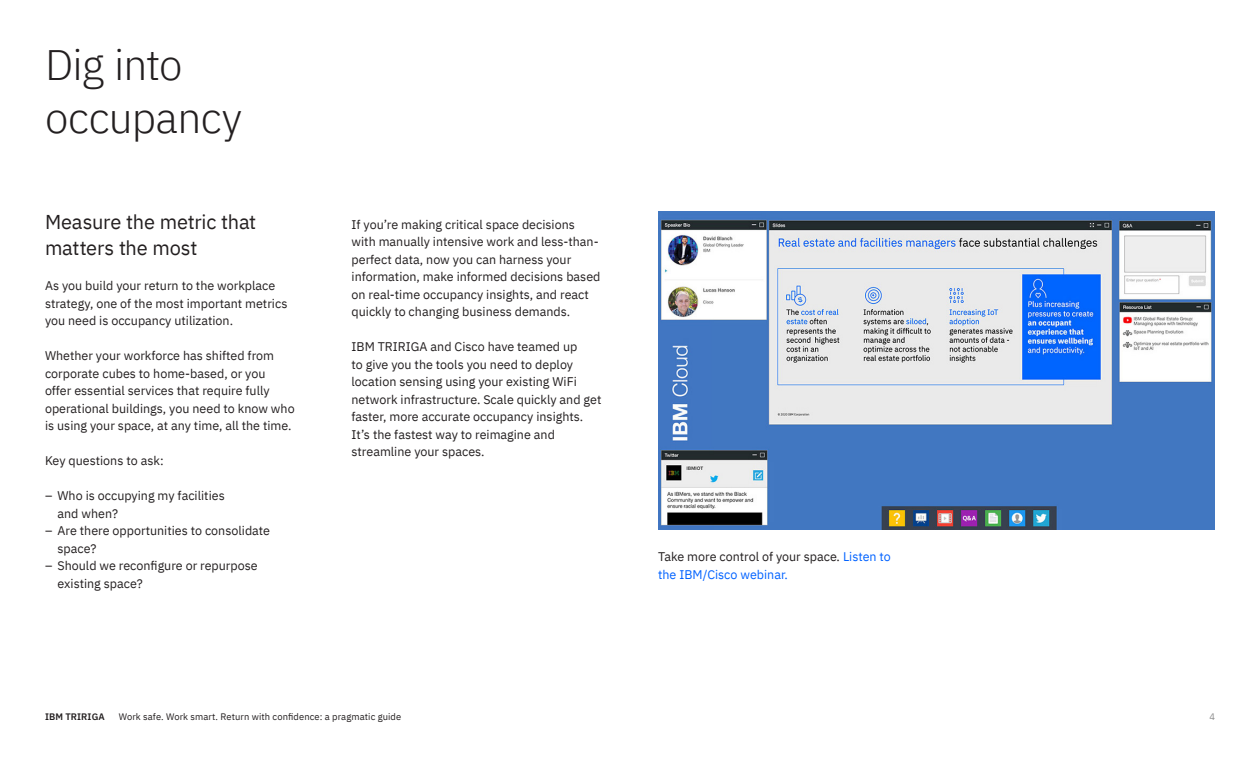
<style>
.page{position:relative;width:1260px;height:765px;background:#fff}
.page>*{position:absolute;margin:0;border:0;box-sizing:border-box;transform-origin:0 0}
.t1{font:300 42.5px/52.5px "IBM Plex Sans";letter-spacing:-.015em;color:#231f20}
.t2{font:20px/26.2px "IBM Plex Sans";letter-spacing:-.01em;color:#231f20}
.Body_Copy{font:12.5px/17.5px "IBM Plex Sans";color:#231f20}
.Body_Copy-2{font:12.5px/17.5px "IBM Plex Sans";color:#0062ff}
.t3{font:9.38px "IBM Plex Sans";letter-spacing:.01em;color:#231f20}
.t4{font:600 9.38px "IBM Plex Sans";letter-spacing:.01em;color:#231f20}
.t5{font:9.38px "IBM Plex Sans";color:#8d8d8d}
.s1{color:#231f20}
</style>
<div class="page">
<img style="left:658px;top:211px;width:557px;height:318px">
<h1 class="t1" style="left:45px;top:35px;width:199px">Dig into occupancy</h1>
<h2 class="t2" style="left:45px;top:207px;width:213px">Measure the metric that matters the most</h2>
<p class="Body_Copy" style="left:45px;top:276px;width:244px">As you build your return to the workplace strategy, one of the most important metrics you need is occupancy utilization.</p>
<p class="Body_Copy" style="left:45px;top:346px;width:251px">Whether your workforce has shifted from corporate cubes to home-based, or you offer essential services that require fully operational buildings, you need to know who is using your space, at any time, all the time.</p>
<p class="Body_Copy" style="left:45px;top:451px;width:120px">Key questions to ask:</p>
<p class="Body_Copy" style="left:58px;top:486px;width:169px;text-indent:-12px">– Who is occupying my facilities and when?</p>
<p class="Body_Copy" style="left:58px;top:521px;width:214px;text-indent:-12px">– Are there opportunities to consolidate space?</p>
<p class="Body_Copy" style="left:58px;top:556px;width:202px;text-indent:-12px">– Should we reconfigure or repurpose existing space?</p>
<p class="Body_Copy" style="left:352px;top:215px;width:250px">If you’re making critical space decisions with manually intensive work and less-than&shy;perfect data, now you can harness your information, make informed decisions based on real-time occupancy insights, and react quickly to changing business demands.</p>
<p class="Body_Copy" style="left:352px;top:337px;width:251px">IBM TRIRIGA and Cisco have teamed up<br>to give you the tools you need to deploy location sensing using your existing WiFi network infrastructure. Scale quickly and get faster, more accurate occupancy insights.<br>It’s the fastest way to reimagine and streamline your spaces.</p>
<p class="Body_Copy-2" style="left:658px;top:547px;width:234px"><span class="s1">Take more control of your space.</span> Listen to the IBM/Cisco webinar.</p>
<p class="t4" style="left:45px;top:709px;width:61px">IBM TRIRIGA</p>
<p class="t3" style="left:119px;top:709px;width:284px">Work safe. Work smart. Return with confidence: a pragmatic guide</p>
<p class="t5" style="left:1209px;top:709px;width:7px">4</p>
</div>
